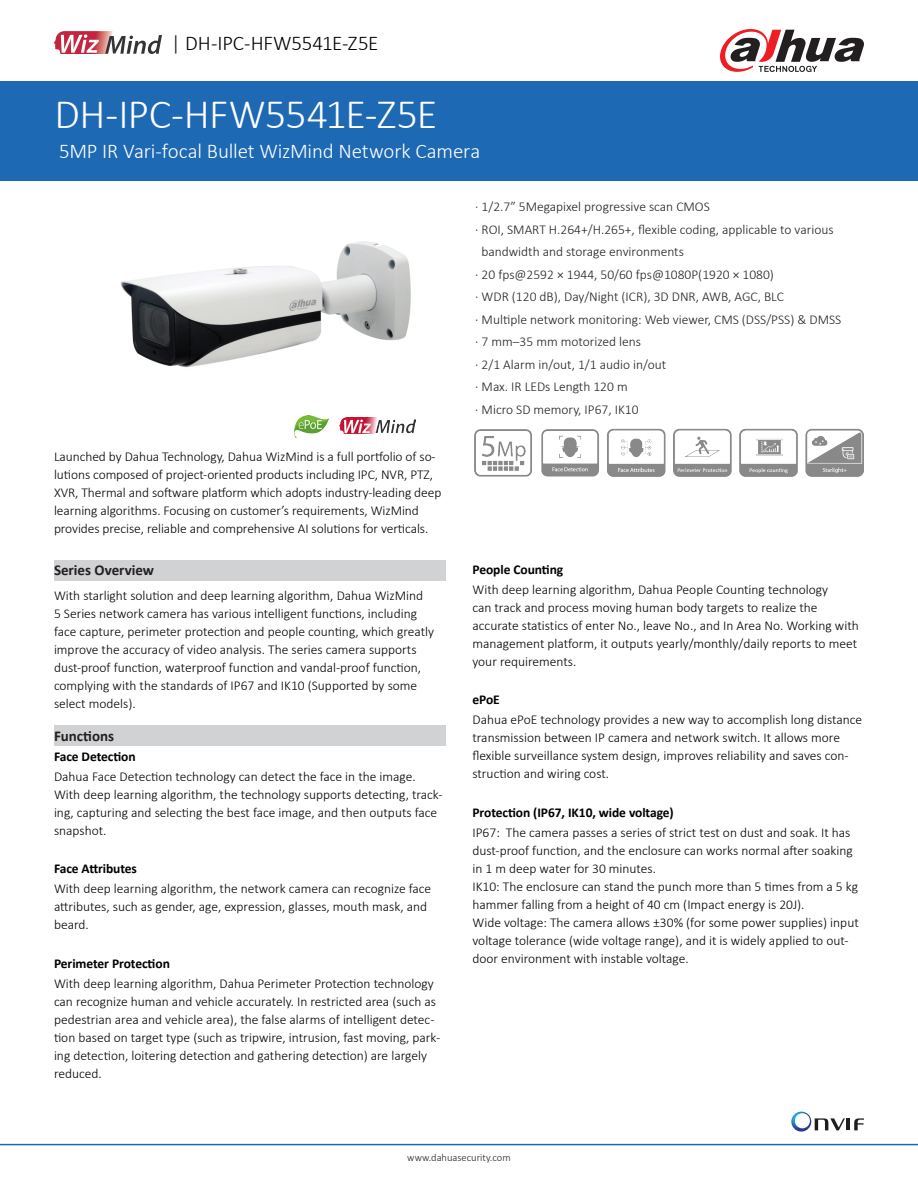
<style>
.page{position:relative;width:918px;height:1188px;background:#fff}
.page>*{position:absolute;margin:0;border:0;box-sizing:border-box;transform-origin:0 0}
.t1{font:300 42px "Calibri";letter-spacing:-.015em;color:#fff}
.t2{font:300 21px "Calibri";letter-spacing:-.01em;color:#fff}
.t3{font:300 21px "Calibri";letter-spacing:-.01em;color:#000}
.t4{font:700 15px "Calibri";color:#231f20}
.t5{font:300 13.5px/18px "Calibri";color:#000}
.t6{font:300 13.5px "Calibri";color:#231f20}
.段落标题{font:700 13.5px "Calibri";letter-spacing:-.005em;color:#000}
.t7{font:300 10.5px "Calibri";color:#231f20}
.s1{color:#1b1513}
</style>
<div class="page">
<img style="left:120px;top:241px;width:291px;height:127px">
<div style="left:0;top:81px;width:918px;height:100px;background:#1e69b4"></div>
<hr style="left:0;top:1144px;width:918px;height:1px;background:#1e69b4">
<svg style="left:720px;top:29px;width:144px;height:43px"></svg>
<div style="left:54px;top:560px;width:391px;height:20px;background:#d1d2d4"></div>
<div style="left:54px;top:725px;width:391px;height:21px;background:#d1d2d4"></div>
<svg style="left:791px;top:1112px;width:73px;height:20px"></svg>
<svg style="left:54px;top:31px;width:108px;height:23px"></svg>
<img style="left:294px;top:416px;width:35px;height:21px">
<img style="left:339px;top:418px;width:77px;height:16px">
<img style="left:474px;top:428px;width:390px;height:49px">
<p class="t3" style="left:171px;top:30px;width:209px"><span class="s1">|</span> DH-IPC-HFW5541E-Z5E</p>
<p class="t1" style="left:55px;top:88px;width:384px">DH-IPC-HFW5541E-Z5E</p>
<p class="t2" style="left:59px;top:138px;width:423px">5MP IR Vari-focal Bullet WizMind Network Camera</p>
<p class="t5" style="left:54px;top:447px;width:389px">Launched by Dahua Technology, Dahua WizMind is a full portfolio of so&shy;lutions composed of project-oriented products including IPC, NVR, PTZ, XVR, Thermal and software platform which adopts industry-leading deep learning algorithms. Focusing on customer’s requirements, WizMind provides precise, reliable and comprehensive AI solutions for verticals.</p>
<p class="t4" style="left:54px;top:560px;width:102px">Series Overview</p>
<p class="t5" style="left:54px;top:586px;width:382px">With starlight solution and deep learning algorithm, Dahua WizMind<br>5 Series network camera has various intelligent functions, including face capture, perimeter protection and people counting, which greatly improve the accuracy of video analysis. The series camera supports dust-proof function, waterproof function and vandal-proof function, complying with the standards of IP67 and IK10 (Supported by some select models).</p>
<p class="t4" style="left:54px;top:726px;width:62px">Functions</p>
<p class="段落标题" style="left:54px;top:748px;width:83px">Face Detection</p>
<p class="t5" style="left:54px;top:767px;width:390px">Dahua Face Detection technology can detect the face in the image.<br>With deep learning algorithm, the technology supports detecting, track&shy;ing, capturing and selecting the best face image, and then outputs face snapshot.</p>
<p class="段落标题" style="left:54px;top:860px;width:85px">Face Attributes</p>
<p class="t5" style="left:54px;top:880px;width:379px">With deep learning algorithm, the network camera can recognize face attributes, such as gender, age, expression, glasses, mouth mask, and beard.</p>
<p class="段落标题" style="left:54px;top:954px;width:117px">Perimeter Protection</p>
<p class="t5" style="left:54px;top:974px;width:388px">With deep learning algorithm, Dahua Perimeter Protection technology can recognize human and vehicle accurately. In restricted area (such as pedestrian area and vehicle area), the false alarms of intelligent detec&shy;tion based on target type (such as tripwire, intrusion, fast moving, park&shy;ing detection, loitering detection and gathering detection) are largely reduced.</p>
<p class="t6" style="left:475px;top:199px;width:236px">· 1/2.7” 5Megapixel progressive scan CMOS</p>
<p class="t6" style="left:475px;top:221px;width:360px">· ROI, SMART H.264+/H.265+, flexible coding, applicable to various</p>
<p class="t6" style="left:481px;top:244px;width:204px">bandwidth and storage environments</p>
<p class="t6" style="left:475px;top:266px;width:300px">· 20 fps@2592 × 1944, 50/60 fps@1080P(1920 × 1080)</p>
<p class="t6" style="left:475px;top:289px;width:310px">· WDR (120 dB), Day/Night (ICR), 3D DNR, AWB, AGC, BLC</p>
<p class="t6" style="left:475px;top:311px;width:368px">· Multiple network monitoring: Web viewer, CMS (DSS/PSS) &amp; DMSS</p>
<p class="t6" style="left:475px;top:334px;width:167px">· 7 mm–35 mm motorized lens</p>
<p class="t6" style="left:475px;top:356px;width:193px">· 2/1 Alarm in/out, 1/1 audio in/out</p>
<p class="t6" style="left:475px;top:379px;width:154px">· Max. IR LEDs Length 120 m</p>
<p class="t6" style="left:475px;top:401px;width:165px">· Micro SD memory, IP67, IK10</p>
<p class="段落标题" style="left:472px;top:561px;width:92px">People Counting</p>
<p class="t5" style="left:472px;top:580px;width:388px">With deep learning algorithm, Dahua People Counting technology<br>can track and process moving human body targets to realize the accurate statistics of enter No., leave No., and In Area No. Working with management platform, it outputs yearly/monthly/daily reports to meet your requirements.</p>
<p class="段落标题" style="left:472px;top:691px;width:29px">ePoE</p>
<p class="t5" style="left:472px;top:711px;width:391px">Dahua ePoE technology provides a new way to accomplish long distance transmission between IP camera and network switch. It allows more flexible surveillance system design, improves reliability and saves con&shy;struction and wiring cost.</p>
<p class="段落标题" style="left:472px;top:803px;width:203px">Protection (IP67, IK10, wide voltage)</p>
<p class="t5" style="left:472px;top:823px;width:382px">IP67: The camera passes a series of strict test on dust and soak. It has dust-proof function, and the enclosure can works normal after soaking in 1 m deep water for 30 minutes.</p>
<p class="t5" style="left:472px;top:877px;width:387px">IK10: The enclosure can stand the punch more than 5 times from a 5 kg hammer falling from a height of 40 cm (Impact energy is 20J).</p>
<p class="t5" style="left:472px;top:913px;width:388px">Wide voltage: The camera allows ±30% (for some power supplies) input voltage tolerance (wide voltage range), and it is widely applied to out&shy;door environment with instable voltage.</p>
<p class="t7" style="left:407px;top:1151px;width:105px">www.dahuasecurity.com</p>
</div>
